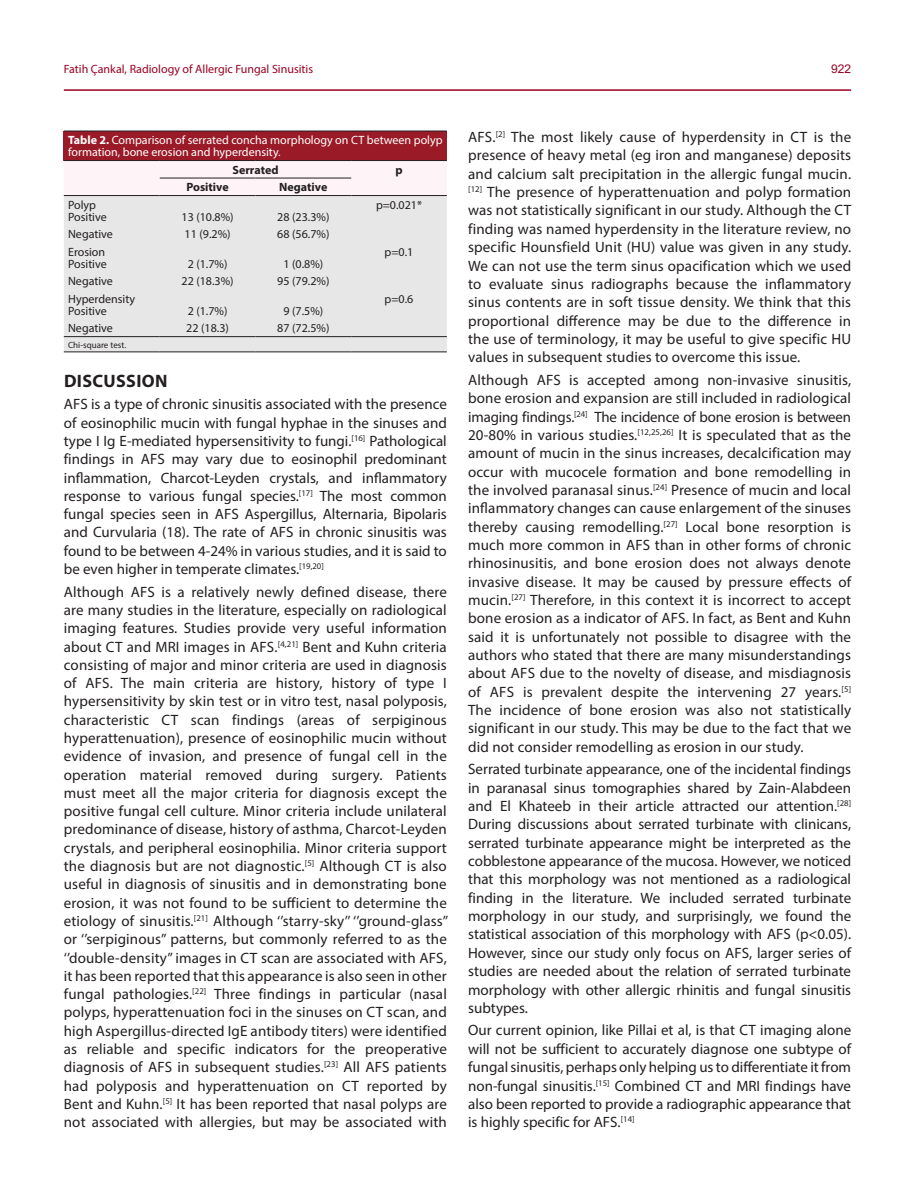
<style>
.page{position:relative;width:915px;height:1191px;background:#fff}
.page>*{position:absolute;margin:0;border:0;box-sizing:border-box;transform-origin:0 0}
.Metin_Başlıkları{font:700 18px "Myriad Pro";letter-spacing:.02em;color:#231f20}
.Ana_Metin{font:15px/18.3px "Myriad Pro";color:#231f20;text-align:justify}
.Tablo_metni{font:12px "Myriad Pro";color:#231f20}
.Tablo_B{font:12px/12px "Myriad Pro";color:#fff}
.t1{font:12px "Myriad Pro";color:#990323}
.Tablo_metni-2{font:700 12px "Myriad Pro";color:#231f20}
.t2{font:12px "Arial";color:#990323}
.Tablo_metni-3{font:9px "Myriad Pro";color:#231f20}
.s1{font-weight:700}
</style>
<div class="page">
<hr style="left:64px;top:89px;width:786px;height:2px;background:#990323">
<div style="left:64px;top:131px;width:382px;height:29px;background:#9a1a27"></div>
<div style="left:64px;top:161px;width:382px;height:34px;background:#fef4f8"></div>
<div style="left:64px;top:196px;width:382px;height:156px;background:#e7e7e8"></div>
<hr style="left:64px;top:131px;width:96px;height:1px;background:#231f20">
<hr style="left:160px;top:131px;width:95px;height:1px;background:#231f20">
<hr style="left:255px;top:131px;width:96px;height:1px;background:#231f20">
<hr style="left:351px;top:131px;width:95px;height:1px;background:#231f20">
<hr style="left:160px;top:178px;width:95px;height:1px;background:#231f20">
<hr style="left:255px;top:178px;width:96px;height:1px;background:#231f20">
<hr style="left:64px;top:160px;width:96px;height:1px;background:#231f20">
<hr style="left:160px;top:160px;width:95px;height:1px;background:#231f20">
<hr style="left:255px;top:160px;width:96px;height:1px;background:#231f20">
<hr style="left:64px;top:195px;width:96px;height:1px;background:#231f20">
<hr style="left:160px;top:195px;width:95px;height:1px;background:#231f20">
<hr style="left:255px;top:195px;width:96px;height:1px;background:#231f20">
<hr style="left:351px;top:160px;width:95px;height:1px;background:#231f20">
<hr style="left:351px;top:195px;width:95px;height:1px;background:#231f20">
<hr style="left:64px;top:336px;width:96px;height:1px;background:#231f20">
<hr style="left:160px;top:336px;width:95px;height:1px;background:#231f20">
<hr style="left:255px;top:336px;width:96px;height:1px;background:#231f20">
<hr style="left:351px;top:336px;width:95px;height:1px;background:#231f20">
<hr style="left:64px;top:352px;width:96px;height:1px;background:#231f20">
<hr style="left:160px;top:352px;width:95px;height:1px;background:#231f20">
<hr style="left:255px;top:352px;width:96px;height:1px;background:#231f20">
<hr style="left:351px;top:352px;width:95px;height:1px;background:#231f20">
<p class="t1" style="left:64px;top:61px;width:251px">Fatih Çankal, Radiology of Allergic Fungal Sinusitis</p>
<p class="t2" style="left:830px;top:60px;width:22px">922</p>
<p class="Tablo_B" style="left:68px;top:134px;width:376px"><span class="s1">Table 2.</span> Comparison of serrated concha morphology on CT between polyp formation, bone erosion and hyperdensity.</p>
<p class="Tablo_metni-2" style="left:232px;top:162px;width:47px">Serrated</p>
<p class="Tablo_metni-2" style="left:395px;top:162px;width:9px">p</p>
<p class="Tablo_metni-2" style="left:186px;top:179px;width:44px">Positive</p>
<p class="Tablo_metni-2" style="left:279px;top:179px;width:50px">Negative</p>
<p class="Tablo_metni" style="left:68px;top:197px;width:29px">Polyp</p>
<p class="Tablo_metni" style="left:68px;top:209px;width:40px">Positive</p>
<p class="Tablo_metni" style="left:181px;top:209px;width:54px">13 (10.8%)</p>
<p class="Tablo_metni" style="left:277px;top:209px;width:54px">28 (23.3%)</p>
<p class="Tablo_metni" style="left:376px;top:197px;width:48px">p=0.021*</p>
<p class="Tablo_metni" style="left:68px;top:227px;width:46px">Negative</p>
<p class="Tablo_metni" style="left:184px;top:227px;width:47px">11 (9.2%)</p>
<p class="Tablo_metni" style="left:277px;top:227px;width:54px">68 (56.7%)</p>
<p class="Tablo_metni" style="left:68px;top:244px;width:39px">Erosion</p>
<p class="Tablo_metni" style="left:68px;top:256px;width:40px">Positive</p>
<p class="Tablo_metni" style="left:188px;top:256px;width:41px">2 (1.7%)</p>
<p class="Tablo_metni" style="left:283px;top:256px;width:41px">1 (0.8%)</p>
<p class="Tablo_metni" style="left:68px;top:274px;width:46px">Negative</p>
<p class="Tablo_metni" style="left:181px;top:274px;width:54px">22 (18.3%)</p>
<p class="Tablo_metni" style="left:277px;top:274px;width:54px">95 (79.2%)</p>
<p class="Tablo_metni" style="left:68px;top:291px;width:68px">Hyperdensity</p>
<p class="Tablo_metni" style="left:68px;top:303px;width:40px">Positive</p>
<p class="Tablo_metni" style="left:188px;top:303px;width:41px">2 (1.7%)</p>
<p class="Tablo_metni" style="left:283px;top:303px;width:41px">9 (7.5%)</p>
<p class="Tablo_metni" style="left:68px;top:321px;width:46px">Negative</p>
<p class="Tablo_metni" style="left:186px;top:321px;width:44px">22 (18.3)</p>
<p class="Tablo_metni" style="left:277px;top:321px;width:54px">87 (72.5%)</p>
<p class="Tablo_metni-3" style="left:68px;top:339px;width:60px">Chi-square test.</p>
<p class="Tablo_metni" style="left:384px;top:244px;width:30px">p=0.1</p>
<p class="Tablo_metni" style="left:384px;top:291px;width:30px">p=0.6</p>
<p class="Metin_Başlıkları" style="left:64px;top:369px;width:105px">DISCUSSION</p>
<p class="Ana_Metin" style="left:64px;top:395px;width:384px">AFS is a type of chronic sinusitis associated with the presence of eosinophilic mucin with fungal hyphae in the sinuses and type I Ig E-mediated hypersensitivity to fungi.<sup>[16]</sup> Pathological findings in AFS may vary due to eosinophil predominant inflammation, Charcot-Leyden crystals, and inflammatory response to various fungal species.<sup>[17]</sup> The most common fungal species seen in AFS Aspergillus, Alternaria, Bipolaris and Curvularia (18). The rate of AFS in chronic sinusitis was found to be between 4-24% in various studies, and it is said to be even higher in temperate climates.<sup>[19,20]</sup></p>
<p class="Ana_Metin" style="left:64px;top:582px;width:385px">Although AFS is a relatively newly defined disease, there are many studies in the literature, especially on radiological imaging features. Studies provide very useful information about CT and MRI images in AFS.<sup>[4,21]</sup> Bent and Kuhn criteria consisting of major and minor criteria are used in diagnosis of AFS. The main criteria are history, history of type I hypersensitivity by skin test or in vitro test, nasal polyposis, characteristic CT scan findings (areas of serpiginous hyperattenuation), presence of eosinophilic mucin without evidence of invasion, and presence of fungal cell in the operation material removed during surgery. Patients must meet all the major criteria for diagnosis except the positive fungal cell culture. Minor criteria include unilateral predominance of disease, history of asthma, Charcot-Leyden crystals, and peripheral eosinophilia. Minor criteria support the diagnosis but are not diagnostic.<sup>[5]</sup> Although CT is also useful in diagnosis of sinusitis and in demonstrating bone erosion, it was not found to be sufficient to determine the etiology of sinusitis.<sup>[21]</sup> Although ‘’starry-sky’’ ‘’ground-glass’’ or ‘’serpiginous’’ patterns, but commonly referred to as the ‘’double-density’’ images in CT scan are associated with AFS, it has been reported that this appearance is also seen in other fungal pathologies.<sup>[22]</sup> Three findings in particular (nasal polyps, hyperattenuation foci in the sinuses on CT scan, and high Aspergillus-directed IgE antibody titers) were identified as reliable and specific indicators for the preoperative diagnosis of AFS in subsequent studies.<sup>[23]</sup> All AFS patients had polyposis and hyperattenuation on CT reported by Bent and Kuhn.<sup>[5]</sup> It has been reported that nasal polyps are not associated with allergies, but may be associated with</p>
<p class="Ana_Metin" style="left:468px;top:128px;width:384px">AFS.<sup>[2]</sup> The most likely cause of hyperdensity in CT is the presence of heavy metal (eg iron and manganese) deposits and calcium salt precipitation in the allergic fungal mucin. <sup>[12]</sup> The presence of hyperattenuation and polyp formation was not statistically significant in our study. Although the CT finding was named hyperdensity in the literature review, no specific Hounsfield Unit (HU) value was given in any study.<br>We can not use the term sinus opacification which we used to evaluate sinus radiographs because the inflammatory sinus contents are in soft tissue density. We think that this proportional difference may be due to the difference in the use of terminology, it may be useful to give specific HU values in subsequent studies to overcome this issue.</p>
<p class="Ana_Metin" style="left:468px;top:370px;width:384px">Although AFS is accepted among non-invasive sinusitis, bone erosion and expansion are still included in radiological imaging findings.<sup>[24]</sup> The incidence of bone erosion is between 20-80% in various studies.<sup>[12,25,26]</sup> It is speculated that as the amount of mucin in the sinus increases, decalcification may occur with mucocele formation and bone remodelling in the involved paranasal sinus.<sup>[24]</sup> Presence of mucin and local inflammatory changes can cause enlargement of the sinuses thereby causing remodelling.<sup>[27]</sup> Local bone resorption is much more common in AFS than in other forms of chronic rhinosinusitis, and bone erosion does not always denote invasive disease. It may be caused by pressure effects of mucin.<sup>[27]</sup> Therefore, in this context it is incorrect to accept bone erosion as a indicator of AFS. In fact, as Bent and Kuhn said it is unfortunately not possible to disagree with the authors who stated that there are many misunderstandings about AFS due to the novelty of disease, and misdiagnosis of AFS is prevalent despite the intervening 27 years.<sup>[5] </sup>The incidence of bone erosion was also not statistically significant in our study. This may be due to the fact that we did not consider remodelling as erosion in our study.</p>
<p class="Ana_Metin" style="left:468px;top:760px;width:384px">Serrated turbinate appearance, one of the incidental findings in paranasal sinus tomographies shared by Zain-Alabdeen and El Khateeb in their article attracted our attention.<sup>[28] </sup>During discussions about serrated turbinate with clinicans, serrated turbinate appearance might be interpreted as the cobblestone appearance of the mucosa. However, we noticed that this morphology was not mentioned as a radiological finding in the literature. We included serrated turbinate morphology in our study, and surprisingly, we found the statistical association of this morphology with AFS (p&lt;0.05).<br>However, since our study only focus on AFS, larger series of studies are needed about the relation of serrated turbinate morphology with other allergic rhinitis and fungal sinusitis subtypes.</p>
<p class="Ana_Metin" style="left:468px;top:1021px;width:384px">Our current opinion, like Pillai et al, is that CT imaging alone will not be sufficient to accurately diagnose one subtype of fungal sinusitis, perhaps only helping us to differentiate it from non-fungal sinusitis.<sup>[15]</sup> Combined CT and MRI findings have also been reported to provide a radiographic appearance that is highly specific for AFS.<sup>[14]</sup></p>
</div>
